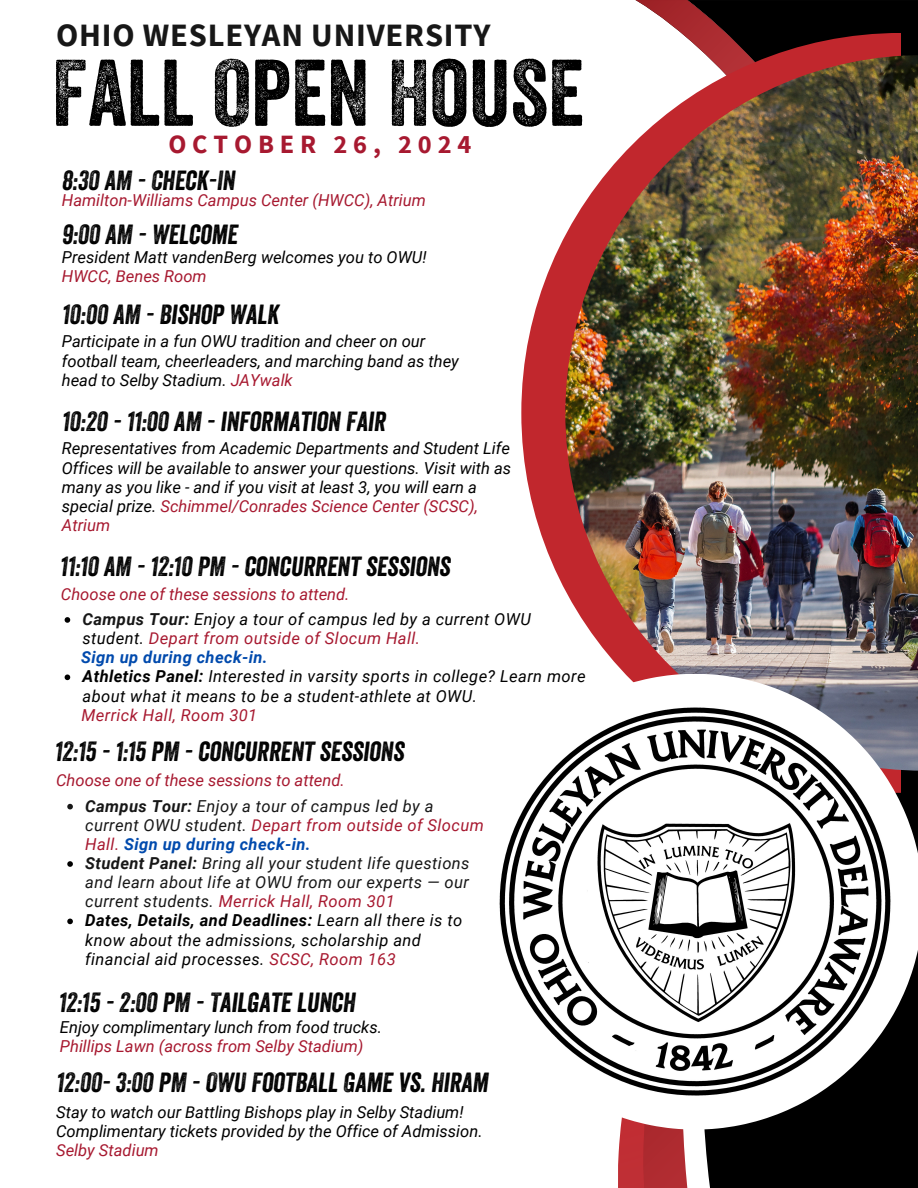
<style>
.page{position:relative;width:918px;height:1188px;background:#fff}
.page>*{position:absolute;margin:0;border:0;box-sizing:border-box;transform-origin:0 0}
.t1{font:91.2px "Veneer Two";color:#000}
.t2{font:700 32.55px "Source Sans Pro";letter-spacing:.025em;color:#171717}
.t3{font:italic 26.85px "Veneer";color:#000}
.t4{font:700 26.4px "Source Sans Pro";letter-spacing:.225em;color:#a71930}
.t5{font:italic 16.5px/19.2px "Roboto";color:#000}
.t6{font:italic 16.5px/19.2px "Roboto";letter-spacing:.025em;color:#000}
.t7{font:italic 16.5px/19.2px "Roboto";letter-spacing:.025em;color:#171717}
.t8{font:italic 16.5px "Roboto";color:#a71930}
.t9{font:italic 700 16.5px "Roboto";letter-spacing:.025em;color:#004aad}
.t10{font:italic 16.5px "Roboto";letter-spacing:.025em;color:#a71930}
.s1{color:#a71930}
.s2{font-weight:700;color:#171717}
.s3{font-weight:700}
.s4{font-weight:700;color:#004aad}
</style>
<div class="page">
<div style="left:781px;top:1130px;width:137px;height:58px;background:#000"></div>
<svg style="left:618px;top:1130px;width:24px;height:58px"></svg>
<svg style="left:642px;top:1130px;width:139px;height:58px;fill:#000"></svg>
<svg style="left:635px;top:0;width:283px;height:55px;fill:#000"></svg>
<svg style="left:521px;top:33px;width:380px;height:557px"></svg>
<img style="left:565px;top:55px;width:353px;height:619px">
<svg style="left:620px;top:674px;width:298px;height:456px"></svg>
<img style="left:499px;top:704px;width:394px;height:395px">
<svg style="left:65px;top:617px;width:5px;height:6px"></svg>
<svg style="left:65px;top:675px;width:5px;height:5px"></svg>
<svg style="left:67px;top:804px;width:6px;height:5px"></svg>
<svg style="left:67px;top:861px;width:6px;height:6px"></svg>
<svg style="left:67px;top:919px;width:6px;height:5px"></svg>
<p class="t2" style="left:56px;top:14px;width:436px">OHIO WESLEYAN UNIVERSITY</p>
<h3 class="t1" style="left:52px;top:60px;width:533px">FALL OPEN HOUSE</h3>
<h1 class="t4" style="left:168px;top:127px;width:305px">OCTOBER 26, 2024</h1>
<p class="t3" style="left:62px;top:171px;width:174px">8:30 AM - CHECK-IN</p>
<h4 class="t3" style="left:62px;top:225px;width:177px">9:00 AM - WELCOME</h4>
<p class="t8" style="left:62px;top:191px;width:366px">Hamilton-Williams Campus Center (HWCC), Atrium</p>
<h4 class="t5" style="left:62px;top:248px;width:366px">President Matt vandenBerg welcomes you to OWU!<br><span class="s1">HWCC, Benes Room</span></h4>
<p class="t3" style="left:62px;top:305px;width:218px">10:00 AM - BISHOP WALK</p>
<h4 class="t5" style="left:62px;top:332px;width:399px">Participate in a fun OWU tradition and cheer on our football team, cheerleaders, and marching band as they head to Selby Stadium. <span class="s1">JAYwalk</span></h4>
<p class="t3" style="left:62px;top:411px;width:325px">10:20 - 11:00 AM - INFORMATION FAIR</p>
<h4 class="t5" style="left:62px;top:439px;width:451px">Representatives from Academic Departments and Student Life Offices will be available to answer your questions. Visit with as many as you like - and if you visit at least 3, you will earn a special prize. <span class="s1">Schimmel/Conrades Science Center (SCSC), Atrium</span></h4>
<p class="t3" style="left:60px;top:556px;width:392px">11:10 AM - 12:10 PM - CONCURRENT SESSIONS</p>
<h4 class="t6" style="left:83px;top:610px;width:450px"><span class="s2">Campus Tour:</span> Enjoy a tour of campus led by a current OWU student. <span class="s1">Depart from outside of Slocum Hall.</span></h4>
<p class="t9" style="left:81px;top:648px;width:188px">Sign up during check-in.</p>
<p class="t6" style="left:83px;top:667px;width:505px"><span class="s3">Athletics Panel:</span> Interested in varsity sports in college? Learn more about what it means to be a student-athlete at OWU.</p>
<h5 class="t10" style="left:81px;top:705px;width:177px">Merrick Hall, Room 301</h5>
<p class="t8" style="left:61px;top:584px;width:290px">Choose one of these sessions to attend.</p>
<h4 class="t3" style="left:54px;top:741px;width:351px">12:15 - 1:15 PM - CONCURRENT SESSIONS</h4>
<h4 class="t8" style="left:56px;top:771px;width:290px">Choose one of these sessions to attend.</h4>
<p class="t7" style="left:85px;top:796px;width:400px"><span class="s3">Campus Tour:</span> Enjoy a tour of campus led by a current OWU student. <span class="s1">Depart from outside of Slocum<br>Hall.</span> <span class="s4">Sign up during check-in.</span></p>
<p class="t7" style="left:85px;top:854px;width:386px;text-align:justify"><span class="s3">Student Panel:</span> Bring all your student life questions and learn about life at OWU from our experts — our current students. <span class="s1">Merrick Hall, Room 301</span></p>
<p class="t6" style="left:85px;top:911px;width:379px"><span class="s3">Dates, Details, and Deadlines:</span> Learn all there is to know about the admissions, scholarship and financial aid processes. <span class="s1">SCSC, Room 163</span></p>
<p class="t3" style="left:58px;top:992px;width:298px">12:15 - 2:00 PM - TAILGATE LUNCH</p>
<p class="t5" style="left:60px;top:1018px;width:324px">Enjoy complimentary lunch from food trucks.</p>
<p class="t8" style="left:60px;top:1037px;width:305px">Phillips Lawn (across from Selby Stadium)</p>
<p class="t3" style="left:56px;top:1073px;width:433px">12:00- 3:00 PM - OWU FOOTBALL GAME VS. HIRAM</p>
<h4 class="t5" style="left:56px;top:1102px;width:428px">Stay to watch our Battling Bishops play in Selby Stadium!<br>Complimentary tickets provided by the Office of Admission.</h4>
<p class="t8" style="left:56px;top:1141px;width:104px">Selby Stadium</p>
</div>
